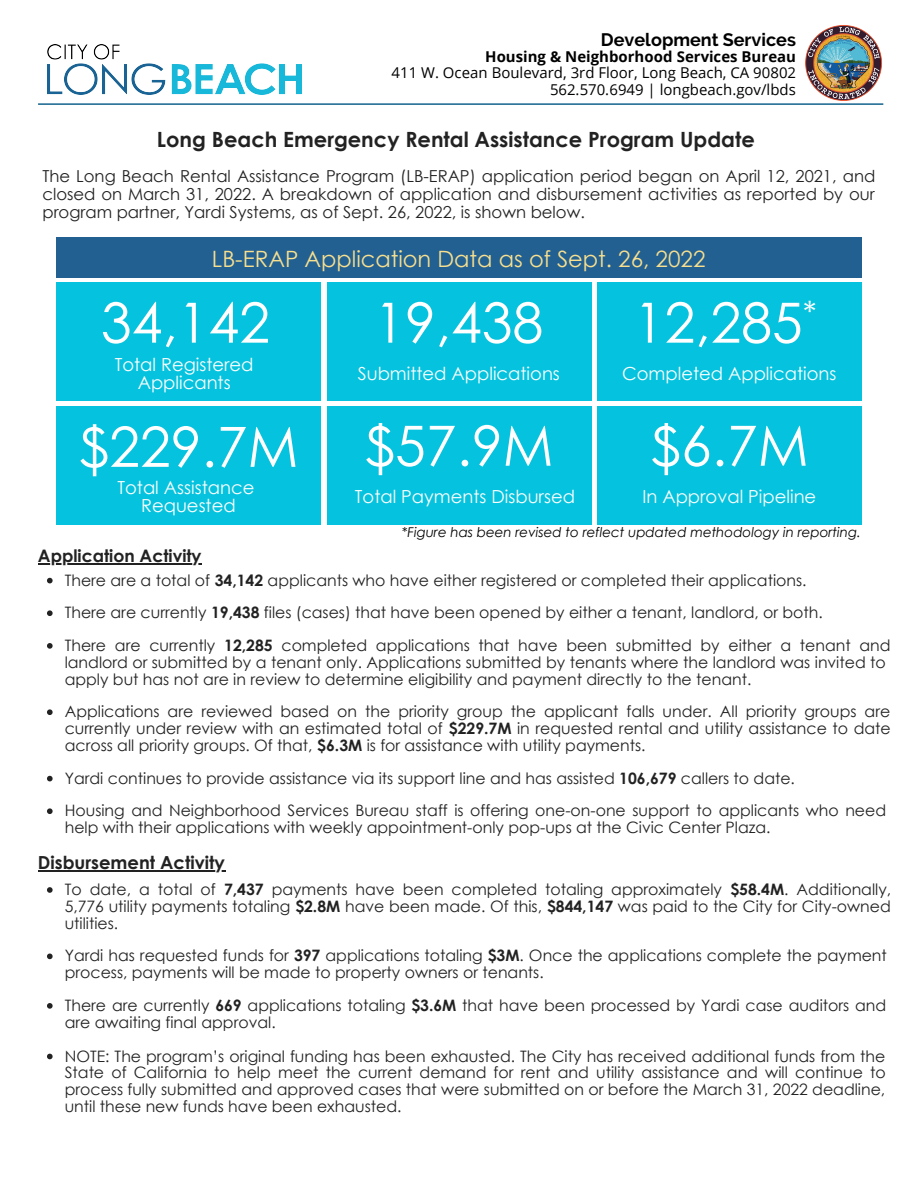
<style>
.page{position:relative;width:918px;height:1188px;background:#fff}
.page>*{position:absolute;margin:0;border:0;box-sizing:border-box;transform-origin:0 0}
.t1{font:55.5px "Century Gothic";color:#fff}
.t2{font:33px "Century Gothic";color:#fff}
.t3{font:22.5px "Century Gothic";color:#f8e08e}
.t4{font:700 21px "Century Gothic";color:#222}
.t5{font:18px/18px "Century Gothic";color:#fff;text-align:center}
.t6{font:700 18px "Century Gothic";color:#222}
.t7{font:700 18px "Raleway";color:#000}
.t8{font:700 17.25px "Century Gothic";color:#222}
.t9{font:16.5px/18px "Century Gothic";color:#222;text-align:justify}
.t10{font:15.75px/16.8px "Century Gothic";color:#222}
.t11{font:15px/16.4px "Open Sans";color:#000;text-align:right}
.t12{font:700 15px "Open Sans";letter-spacing:.005em;color:#000}
.t13{font:italic 13.5px "Century Gothic";color:#000}
.s1{font-weight:700}
</style>
<div class="page">
<div style="left:327px;top:407px;width:264px;height:118px;background:#05c3de"></div>
<div style="left:56px;top:237px;width:806px;height:41px;background:#236092"></div>
<div style="left:56px;top:283px;width:265px;height:118px;background:#05c3de"></div>
<div style="left:327px;top:283px;width:264px;height:118px;background:#05c3de"></div>
<div style="left:597px;top:283px;width:265px;height:118px;background:#05c3de"></div>
<div style="left:597px;top:407px;width:265px;height:118px;background:#05c3de"></div>
<div style="left:56px;top:407px;width:265px;height:118px;background:#05c3de"></div>
<svg style="left:47px;top:578px;width:6px;height:5px"></svg>
<svg style="left:47px;top:610px;width:6px;height:6px"></svg>
<svg style="left:47px;top:643px;width:6px;height:6px"></svg>
<svg style="left:47px;top:709px;width:6px;height:6px"></svg>
<svg style="left:47px;top:776px;width:6px;height:5px"></svg>
<svg style="left:47px;top:808px;width:6px;height:6px"></svg>
<svg style="left:47px;top:887px;width:6px;height:6px"></svg>
<svg style="left:47px;top:954px;width:6px;height:5px"></svg>
<svg style="left:47px;top:1003px;width:6px;height:6px"></svg>
<svg style="left:47px;top:1054px;width:6px;height:5px"></svg>
<hr style="left:38px;top:563px;width:164px;height:1px;background:#222">
<hr style="left:38px;top:870px;width:187px;height:1px;background:#222">
<hr style="left:38px;top:103px;width:845px;height:2px;background:#13628d">
<img style="left:47px;top:45px;width:254px;height:49px">
<img style="left:805px;top:25px;width:77px;height:76px">
<p class="t7" style="left:601px;top:29px;width:197px">Development Services</p>
<p class="t12" style="left:485px;top:46px;width:312px">Housing &amp; Neighborhood Services Bureau</p>
<p class="t11" style="left:392px;top:64px;width:406px">411 W. Ocean Boulevard, 3rd Floor, Long Beach, CA 90802<br>562.570.6949 | longbeach.gov/lbds</p>
<h3 class="t4" style="left:157px;top:126px;width:599px">Long Beach Emergency Rental Assistance Program Update</h3>
<p class="t9" style="left:42px;top:167px;width:834px">The Long Beach Rental Assistance Program (LB-ERAP) application period began on April 12, 2021, and closed on March 31, 2022. A breakdown of application and disbursement activities as reported by our program partner, Yardi Systems, as of Sept. 26, 2022, is shown below.</p>
<h3 class="t3" style="left:212px;top:244px;width:495px">LB-ERAP Application Data as of Sept. 26, 2022</h3>
<h2 class="t2" style="left:803px;top:292px;width:15px">*</h2>
<h1 class="t1" style="left:101px;top:287px;width:171px">34,142</h1>
<h1 class="t1" style="left:374px;top:287px;width:171px">19,438</h1>
<h1 class="t1" style="left:634px;top:287px;width:171px">12,285</h1>
<p class="t5" style="left:115px;top:355px;width:140px">Total Registered<br>Applicants</p>
<p class="t5" style="left:622px;top:364px;width:216px">Completed Applications</p>
<p class="t5" style="left:358px;top:364px;width:204px">Submitted Applications</p>
<h1 class="t1" style="left:78px;top:411px;width:221px">$229.7M</h1>
<p class="t5" style="left:118px;top:478px;width:138px">Total Assistance<br>Requested</p>
<p class="t8" style="left:38px;top:545px;width:165px">Application Activity</p>
<h1 class="t1" style="left:364px;top:410px;width:191px">$57.9M</h1>
<p class="t5" style="left:355px;top:487px;width:222px">Total Payments Disbursed</p>
<h1 class="t1" style="left:650px;top:410px;width:160px">$6.7M</h1>
<p class="t5" style="left:642px;top:487px;width:175px">In Approval Pipeline</p>
<p class="t13" style="left:402px;top:523px;width:461px">*Figure has been revised to reflect updated methodology in reporting.</p>
<p class="t10" style="left:65px;top:563px;width:827px;line-height:32.7px">There are a total of <span class="s1">34,142</span> applicants who have either registered or completed their applications.<br>There are currently <span class="s1">19,438</span> files (cases) that have been opened by either a tenant, landlord, or both.<br>There are currently <span class="s1">12,285</span> completed applications that have been submitted by either a tenant and</p>
<p class="t10" style="left:65px;top:653px;width:823px">landlord or submitted by a tenant only. Applications submitted by tenants where the landlord was invited to apply but has not are in review to determine eligibility and payment directly to the tenant.</p>
<p class="t10" style="left:65px;top:703px;width:828px;text-align:justify">Applications are reviewed based on the priority group the applicant falls under. All priority groups are currently under review with an estimated total of <span class="s1">$229.7M</span> in requested rental and utility assistance to date across all priority groups. Of that, <span class="s1">$6.3M</span> is for assistance with utility payments.</p>
<p class="t10" style="left:65px;top:761px;width:823px;line-height:32.7px">Yardi continues to provide assistance via its support line and has assisted <span class="s1">106,679</span> callers to date.<br>Housing and Neighborhood Services Bureau staff is offering one-on-one support to applicants who need</p>
<p class="t10" style="left:65px;top:819px;width:707px">help with their applications with weekly appointment-only pop-ups at the Civic Center Plaza.</p>
<p class="t6" style="left:38px;top:851px;width:188px">Disbursement Activity</p>
<p class="t10" style="left:65px;top:880px;width:828px;text-align:justify">To date, a total of <span class="s1">7,437</span> payments have been completed totaling approximately <span class="s1">$58.4M</span>. Additionally, 5,776 utility payments totaling <span class="s1">$2.8M</span> have been made. Of this, <span class="s1">$844,147</span> was paid to the City for City-owned utilities.</p>
<p class="t10" style="left:65px;top:947px;width:824px">Yardi has requested funds for <span class="s1">397</span> applications totaling <span class="s1">$3M</span>. Once the applications complete the payment process, payments will be made to property owners or tenants.</p>
<p class="t10" style="left:65px;top:996px;width:823px">There are currently <span class="s1">669</span> applications totaling <span class="s1">$3.6M</span> that have been processed by Yardi case auditors and are awaiting final approval.</p>
<p class="t10" style="left:65px;top:1047px;width:822px;text-align:justify">NOTE: The program’s original funding has been exhausted. The City has received additional funds from the State of California to help meet the current demand for rent and utility assistance and will continue to process fully submitted and approved cases that were submitted on or before the March 31, 2022 deadline, until these new funds have been exhausted.</p>
</div>
